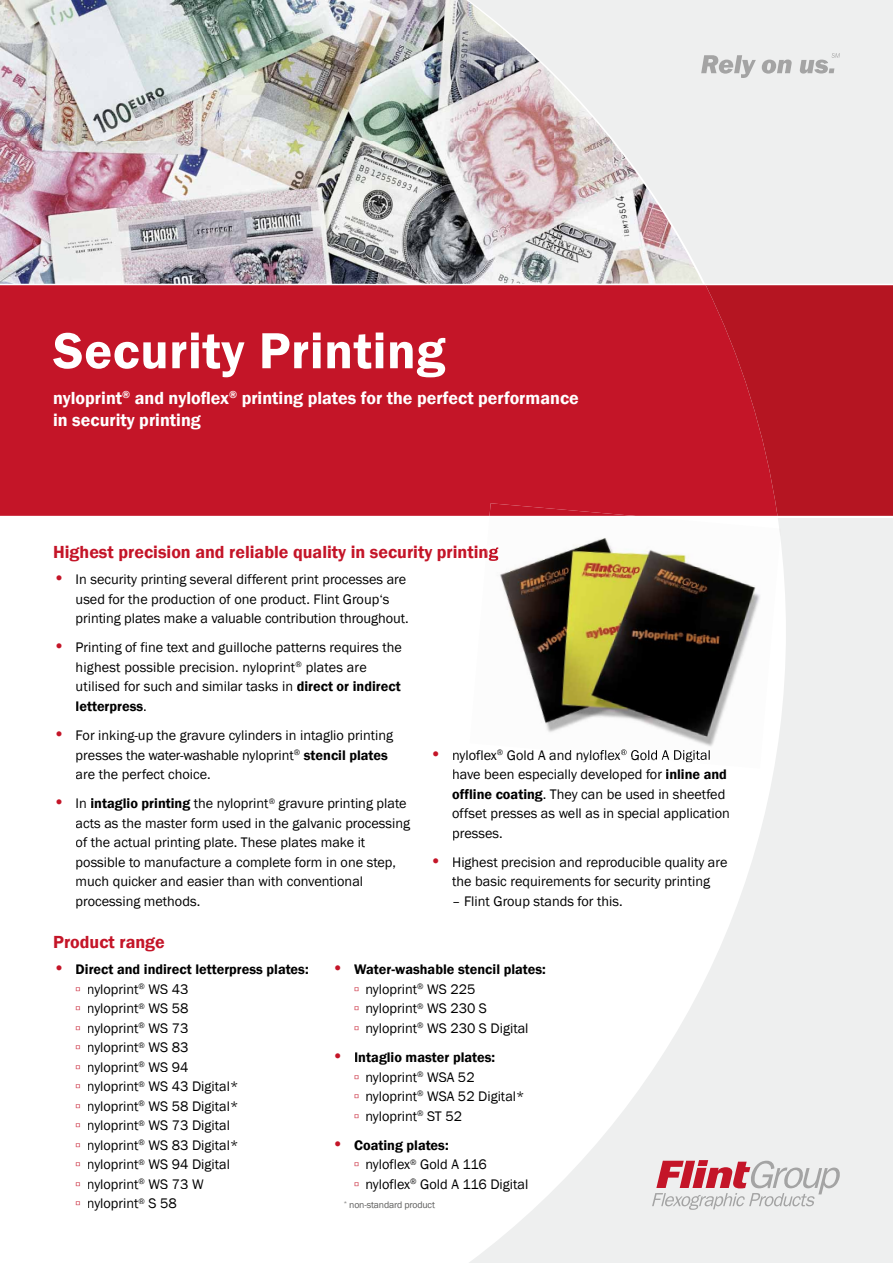
<style>
.page{position:relative;width:893px;height:1263px;background:#fff}
.page>*{position:absolute;margin:0;border:0;box-sizing:border-box;transform-origin:0 0}
.t1{font:600 52.5px "Franklin Gothic";letter-spacing:.01em;color:#fff}
.t2{font:600 18px/22.5px "Franklin Gothic";color:#fff}
.t3{font:600 18px "Franklin Gothic";color:#c41528}
.t4{font:14.25px/19.5px "Franklin Gothic";color:#000}
.t5{font:9.75px "Franklin Gothic";letter-spacing:-.015em;color:#5d5d5c}
.s1{font-size:18px;color:#c41528}
.s2{font-weight:600}
.s3{font-weight:600;font-size:18px;color:#c41528}
.s4{font-weight:600;color:#c41528}
</style>
<div class="page">
<img style="left:0;top:0;width:449px;height:284px">
<svg style="left:451px;top:0;width:442px;height:1263px;fill:#eeefef"></svg>
<svg style="left:652px;top:1160px;width:188px;height:50px"></svg>
<svg style="left:701px;top:55px;width:55px;height:23px"></svg>
<svg style="left:762px;top:60px;width:30px;height:14px"></svg>
<svg style="left:800px;top:53px;width:40px;height:21px"></svg>
<div style="left:0;top:285px;width:705px;height:231px;background:#c41528"></div>
<svg style="left:705px;top:285px;width:188px;height:231px"></svg>
<hr style="left:0;top:516px;width:893px;height:2px;background:#fff">
<hr style="left:0;top:284px;width:893px;height:1px;background:#fff">
<img style="left:470px;top:518px;width:310px;height:251px">
<img style="left:489px;top:503px;width:146px;height:13px">
<svg style="left:779px;top:528px;width:2px;height:9px"></svg>
<img style="left:547px;top:750px;width:73px;height:6px">
<svg style="left:621px;top:749px;width:6px;height:6px"></svg>
<img style="left:627px;top:750px;width:84px;height:12px">
<img style="left:486px;top:546px;width:12px;height:15px">
<h1 class="t1" style="left:53px;top:318px;width:394px">Security Printing</h1>
<p class="t2" style="left:53px;top:386px;width:527px">nyloprint<sup>®</sup> and nyloflex<sup>®</sup> printing plates for the perfect performance in security printing</p>
<p class="t3" style="left:53px;top:541px;width:447px">Highest precision and reliable quality in security printing</p>
<p class="t4" style="left:76px;top:570px;width:334px;text-indent:-23px"><span class="s1">•</span> In security printing several different print processes are used for the production of one product. Flint Group‘s printing plates make a valuable contribution throughout.</p>
<p class="t4" style="left:76px;top:638px;width:328px;text-indent:-23px"><span class="s1">•</span> Printing of fine text and guilloche patterns requires the highest possible precision. nyloprint<sup>®</sup> plates are utilised for such and similar tasks in <span class="s2">direct or indirect letterpress</span>.</p>
<p class="t4" style="left:76px;top:726px;width:319px;text-indent:-23px"><span class="s1">•</span> For inking-up the gravure cylinders in intaglio printing presses the water-washable nyloprint<sup>®</sup> <span class="s2">stencil plates </span>are the perfect choice.</p>
<p class="t4" style="left:76px;top:794px;width:336px;text-indent:-23px"><span class="s1">•</span> In <span class="s2">intaglio printing</span> the nyloprint<sup>®</sup> gravure printing plate acts as the master form used in the galvanic processing of the actual printing plate. These plates make it possible to manufacture a complete form in one step, much quicker and easier than with conventional processing methods.</p>
<p class="t3" style="left:53px;top:931px;width:113px">Product range</p>
<p class="t4" style="left:452px;top:745px;width:279px;text-indent:-23px"><span class="s1">•</span> nyloflex<sup>®</sup> Gold A and nyloflex Gold A Digital have been especially developed for <span class="s2">inline and offline coating</span>. They can be used in sheetfed offset presses as well as in special application presses.</p>
<p class="t4" style="left:430px;top:853px;width:299px;text-align:center"><span class="s1">•</span> Highest precision and reproducible quality are the basic requirements for security printing</p>
<p class="t4" style="left:452px;top:892px;width:172px">– Flint Group stands for this.</p>
<p class="t4" style="left:76px;top:960px;width:235px;text-indent:-23px"><span class="s3">•</span> <span class="s2">Direct and indirect letterpress plates: </span><span class="s4">▫</span> nyloprint<sup>®</sup> WS 43<br><span class="s4">▫</span> nyloprint<sup>®</sup> WS 58<br><span class="s4">▫</span> nyloprint<sup>®</sup> WS 73<br><span class="s4">▫</span> nyloprint<sup>®</sup> WS 83<br><span class="s4">▫</span> nyloprint<sup>®</sup> WS 94<br><span class="s4">▫</span> nyloprint<sup>®</sup> WS 43 Digital*<br><span class="s4">▫</span> nyloprint<sup>®</sup> WS 58 Digital*<br><span class="s4">▫</span> nyloprint<sup>®</sup> WS 73 Digital<br><span class="s4">▫</span> nyloprint<sup>®</sup> WS 83 Digital*<br><span class="s4">▫</span> nyloprint<sup>®</sup> WS 94 Digital<br><span class="s4">▫</span> nyloprint<sup>®</sup> WS 73 W<br><span class="s4">▫</span> nyloprint<sup>®</sup> S 58</p>
<p class="t4" style="left:354px;top:960px;width:193px;text-indent:-23px"><span class="s3">•</span> <span class="s2">Water-washable stencil plates: </span><span class="s4">▫</span> nyloprint<sup>®</sup> WS 225<br><span class="s4">▫</span> nyloprint<sup>®</sup> WS 230 S<br><span class="s4">▫</span> nyloprint<sup>®</sup> WS 230 S Digital</p>
<p class="t4" style="left:354px;top:1048px;width:172px;text-indent:-23px"><span class="s3">•</span> <span class="s2">Intaglio master plates:<br></span><span class="s4">▫</span> nyloprint<sup>®</sup> WSA 52<br><span class="s4">▫</span> nyloprint<sup>®</sup> WSA 52 Digital* <span class="s4">▫</span> nyloprint<sup>®</sup> ST 52</p>
<p class="t4" style="left:354px;top:1135px;width:176px;text-indent:-23px"><span class="s3">•</span> <span class="s2">Coating plates:<br></span><span class="s4">▫</span> nyloflex<sup>®</sup> Gold A 116<br><span class="s4">▫</span> nyloflex<sup>®</sup> Gold A 116 Digital</p>
<p class="t5" style="left:344px;top:1199px;width:93px"><sup>*</sup> non-standard product</p>
</div>
